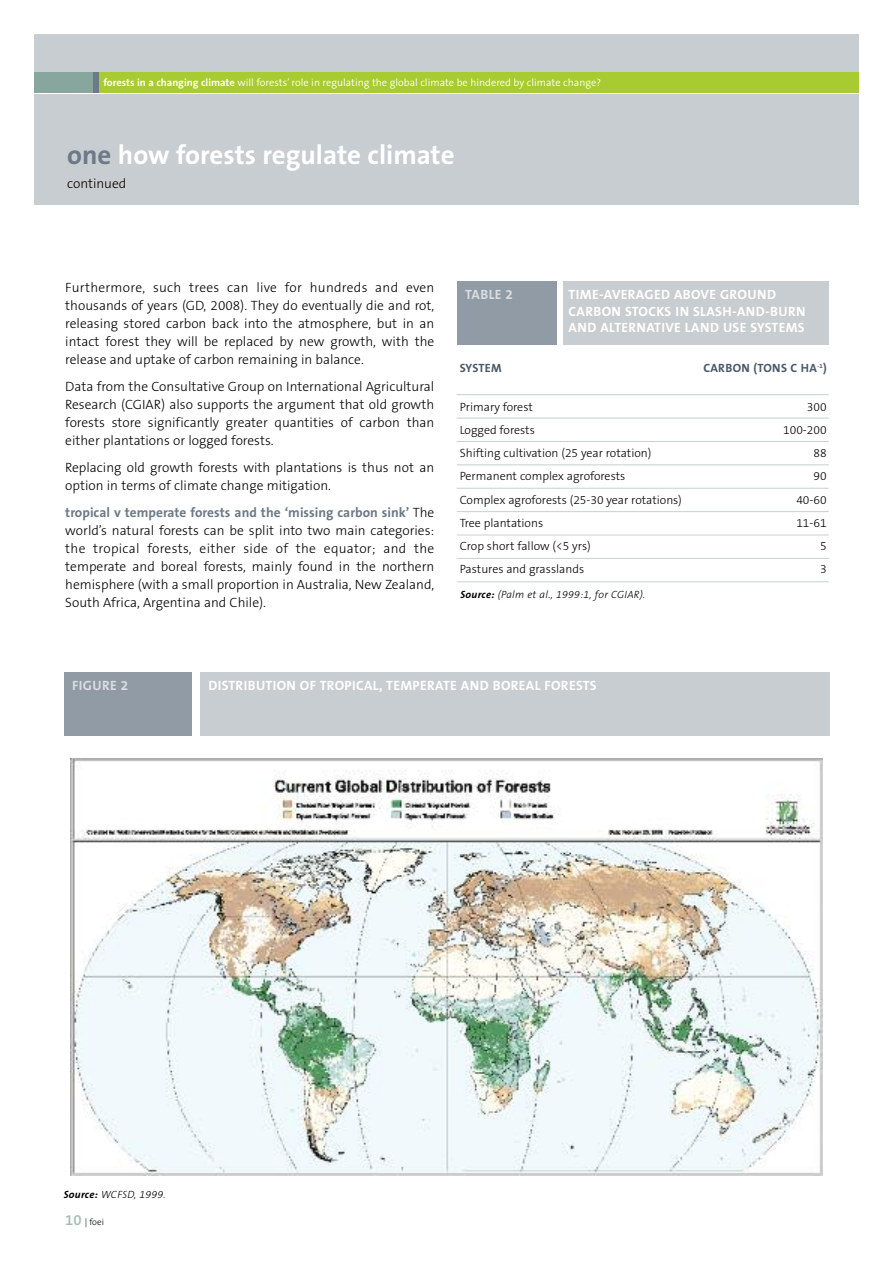
<style>
.page{position:relative;width:893px;height:1263px;background:#fff}
.page>*{position:absolute;margin:0;border:0;box-sizing:border-box;transform-origin:0 0}
.t1{font:700 27px "The Sans B7";color:#fff}
.t2{font:300 13.5px/18px "The Sans B3";color:#000;text-align:justify}
.t3{font:700 13.5px/16.5px "The Sans B7";letter-spacing:.025em;color:#fff}
.t4{font:700 13.5px "The Sans B7";color:#6c7987}
.t5{font:700 13.5px "The Sans B7";letter-spacing:.03em;color:#dadee1}
.t6{font:300 12px/23.2px "The Sans B3";color:#000}
.t7{font:700 12px "The Sans B7";letter-spacing:.025em;color:#485769}
.t8{font:300 10.5px "The Sans B4";color:#fff}
.t9{font:italic 300 10.5px "The Sans B3";letter-spacing:.025em;color:#000}
.t10{font:300 9px "The Sans B3";color:#000}
.s1{font-family:"The Sans B7";font-weight:700}
.s2{color:#6c7987}
.s3{font-family:"The Sans B3";font-weight:300;color:#000}
.s4{font-family:"The Sans B6";font-weight:600;font-size:15px;color:#a6bcb6}
</style>
<div class="page">
<div style="left:34px;top:34px;width:825px;height:170px;background:#c8cdd2"></div>
<div style="left:34px;top:72px;width:825px;height:22px;background:#a7cb30"></div>
<div style="left:34px;top:72px;width:64px;height:22px;background:#88a59e"></div>
<div style="left:94px;top:72px;width:5px;height:22px;background:#6c7987"></div>
<hr style="left:34px;top:93px;width:825px;height:1px;background:#fff">
<div style="left:457px;top:281px;width:99px;height:63px;background:#919ba5"></div>
<div style="left:563px;top:281px;width:266px;height:63px;background:#c8cdd2"></div>
<hr style="left:457px;top:394px;width:372px;height:1px;background:#c4d2ce">
<hr style="left:457px;top:418px;width:372px;height:1px;background:#c4d2ce">
<hr style="left:457px;top:488px;width:372px;height:1px;background:#c4d2ce">
<hr style="left:457px;top:535px;width:372px;height:1px;background:#c4d2ce">
<hr style="left:457px;top:558px;width:372px;height:1px;background:#c4d2ce">
<hr style="left:457px;top:581px;width:372px;height:1px;background:#c4d2ce">
<hr style="left:457px;top:511px;width:372px;height:1px;background:#c4d2ce">
<hr style="left:457px;top:465px;width:372px;height:1px;background:#c4d2ce">
<hr style="left:457px;top:441px;width:372px;height:1px;background:#c4d2ce">
<div style="left:64px;top:672px;width:127px;height:64px;background:#919ba5"></div>
<div style="left:200px;top:672px;width:629px;height:64px;background:#c8cdd2"></div>
<img style="left:70px;top:759px;width:753px;height:416px">
<p class="t8" style="left:103px;top:77px;width:499px"><span class="s1">forests in a changing climate</span> will forests’ role in regulating the global climate be hindered by climate change?</p>
<h1 class="t1" style="left:67px;top:140px;width:389px"><span class="s2">one</span> how forests regulate climate</h1>
<p class="t2" style="left:67px;top:175px;width:61px">continued</p>
<p class="t2" style="left:65px;top:279px;width:371px">Furthermore, such trees can live for hundreds and even thousands of years (GD, 2008). They do eventually die and rot, releasing stored carbon back into the atmosphere, but in an intact forest they will be replaced by new growth, with the release and uptake of carbon remaining in balance.</p>
<p class="t2" style="left:65px;top:378px;width:371px">Data from the Consultative Group on International Agricultural Research (CGIAR) also supports the argument that old growth forests store significantly greater quantities of carbon than either plantations or logged forests.</p>
<p class="t2" style="left:65px;top:459px;width:371px">Replacing old growth forests with plantations is thus not an option in terms of climate change mitigation.</p>
<p class="t4" style="left:65px;top:505px;width:371px">tropical v temperate forests and the ‘missing carbon sink’ <span class="s3">The</span></p>
<p class="t2" style="left:65px;top:522px;width:371px">world’s natural forests can be split into two main categories: the tropical forests, either side of the equator; and the temperate and boreal forests, mainly found in the northern hemisphere (with a small proportion in Australia, New Zealand, South Africa, Argentina and Chile).</p>
<p class="t5" style="left:465px;top:287px;width:49px">TABLE 2</p>
<p class="t3" style="left:569px;top:287px;width:239px">TIME-AVERAGED ABOVE GROUND<br>CARBON STOCKS IN SLASH-AND-BURN<br>AND ALTERNATIVE LAND USE SYSTEMS</p>
<p class="t7" style="left:460px;top:362px;width:43px">SYSTEM</p>
<p class="t6" style="left:460px;top:395px;width:224px">Primary forest<br>Logged forests<br>Shifting cultivation (25 year rotation)<br>Permanent complex agroforests<br>Complex agroforests (25-30 year rotations)<br>Tree plantations<br>Crop short fallow (&lt;5 yrs)<br>Pastures and grasslands</p>
<p class="t7" style="left:703px;top:362px;width:125px">CARBON (TONS C HA<sup>-1</sup>)</p>
<p class="t6" style="left:783px;top:395px;width:45px;text-align:right">300<br>100-200<br>88<br>90<br>40-60<br>11-61<br>5<br>3</p>
<p class="t9" style="left:460px;top:589px;width:186px"><span class="s1">Source:</span> (Palm et al., 1999:1, for CGIAR).</p>
<p class="t5" style="left:72px;top:679px;width:58px">FIGURE 2</p>
<p class="t3" style="left:208px;top:678px;width:390px">DISTRIBUTION OF TROPICAL, TEMPERATE AND BOREAL FORESTS</p>
<p class="t9" style="left:64px;top:1189px;width:104px"><span class="s1">Source:</span> WCFSD, 1999.</p>
<p class="t10" style="left:65px;top:1217px;width:40px"><span class="s4">10</span> | foei</p>
</div>
